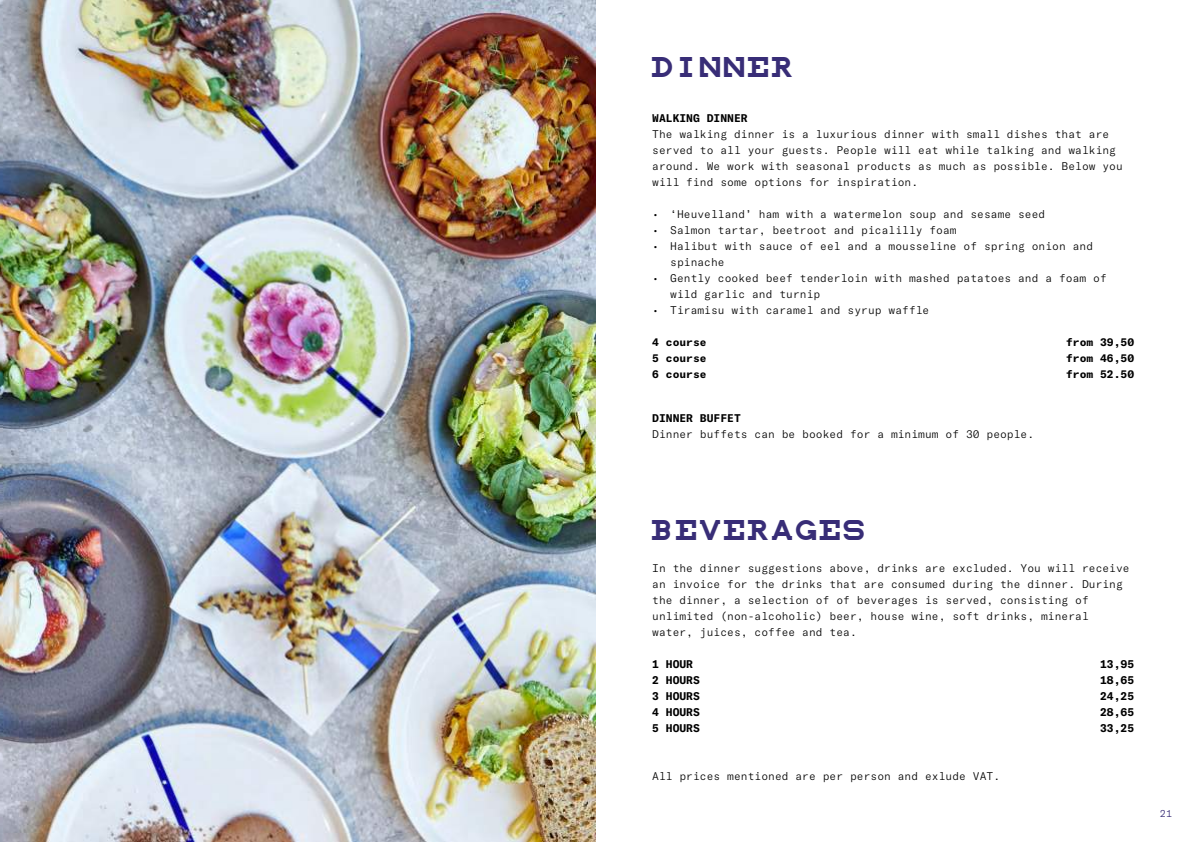
<style>
.page{position:relative;width:1191px;height:842px;background:#fff}
.page>*{position:absolute;margin:0;border:0;box-sizing:border-box;transform-origin:0 0}
.t1{font:20px "Snellen";color:#382d77}
.t2{font:300 11px/16px "GT America Mono";color:#000}
.t3{font:700 11px "GT America Mono";color:#000}
.t4{font:300 10px "GT America Mono";color:#382d77}
</style>
<div class="page">
<img style="left:0;top:0;width:595px;height:842px">
<h1 class="t1" style="left:652px;top:58px;width:145px">DINNER</h1>
<p class="t3" style="left:652px;top:111px;width:97px">WALKING DINNER</p>
<p class="t2" style="left:652px;top:126px;width:472px">The walking dinner is a luxurious dinner with small dishes that are served to all your guests. People will eat while talking and walking around. We work with seasonal products as much as possible. Below you will find some options for inspiration.</p>
<p class="t2" style="left:652px;top:206px;width:395px">• ‘Heuvelland’ ham with a watermelon soup and sesame seed</p>
<p class="t2" style="left:652px;top:222px;width:306px">• Salmon tartar, beetroot and picalilly foam</p>
<p class="t2" style="left:670px;top:238px;width:424px;text-indent:-18px">• Halibut with sauce of eel and a mousseline of spring onion and spinache</p>
<p class="t2" style="left:670px;top:270px;width:438px;text-indent:-18px">• Gently cooked beef tenderloin with mashed patatoes and a foam of wild garlic and turnip</p>
<p class="t2" style="left:652px;top:302px;width:279px">• Tiramisu with caramel and syrup waffle</p>
<p class="t3" style="left:652px;top:335px;width:56px">4 course</p>
<p class="t3" style="left:1066px;top:335px;width:70px">from 39,50</p>
<p class="t3" style="left:652px;top:351px;width:56px">5 course</p>
<p class="t3" style="left:1066px;top:351px;width:70px">from 46,50</p>
<p class="t3" style="left:652px;top:367px;width:56px">6 course</p>
<p class="t3" style="left:1066px;top:367px;width:70px">from 52.50</p>
<p class="t3" style="left:652px;top:412px;width:90px">DINNER BUFFET</p>
<p class="t2" style="left:652px;top:427px;width:383px">Dinner buffets can be booked for a minimum of 30 people.</p>
<h1 class="t1" style="left:652px;top:521px;width:217px">BEVERAGES</h1>
<p class="t2" style="left:652px;top:560px;width:479px">In the dinner suggestions above, drinks are excluded. You will receive an invoice for the drinks that are consumed during the dinner. During the dinner, a selection of of beverages is served, consisting of unlimited (non-alcoholic) beer, house wine, soft drinks, mineral water, juices, coffee and tea.</p>
<p class="t3" style="left:652px;top:658px;width:42px">1 HOUR</p>
<p class="t3" style="left:1100px;top:658px;width:36px">13,95</p>
<p class="t3" style="left:652px;top:674px;width:49px">2 HOURS</p>
<p class="t3" style="left:1100px;top:674px;width:36px">18,65</p>
<p class="t3" style="left:652px;top:690px;width:49px">3 HOURS</p>
<p class="t3" style="left:1100px;top:690px;width:36px">24,25</p>
<p class="t3" style="left:652px;top:706px;width:49px">4 HOURS</p>
<p class="t3" style="left:1100px;top:706px;width:36px">28,65</p>
<p class="t3" style="left:652px;top:722px;width:49px">5 HOURS</p>
<p class="t3" style="left:1100px;top:722px;width:36px">33,25</p>
<p class="t2" style="left:652px;top:768px;width:349px">All prices mentioned are per person and exlude VAT.</p>
<p class="t4" style="left:1160px;top:808px;width:14px">21</p>
</div>
